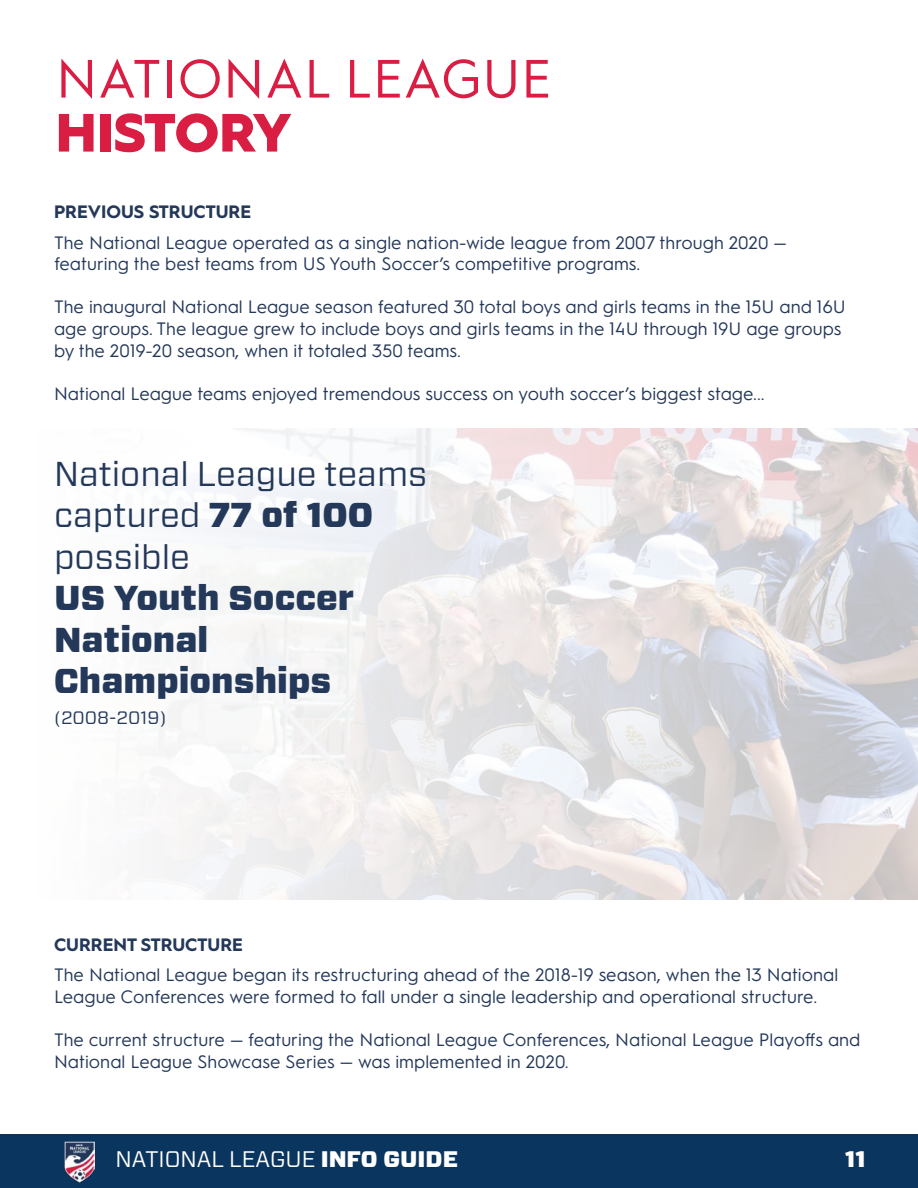
<style>
.page{position:relative;width:918px;height:1188px;background:#fff}
.page>*{position:absolute;margin:0;border:0;box-sizing:border-box;transform-origin:0 0}
.t1{font:54px "Hurme Geometric Sans 1";color:#d91d43}
.t2{font:900 54px "Hurme Geometric Sans 1";letter-spacing:-.005em;color:#d91d43}
.t3{font:34.5px/41.4px "Forza";color:#243859}
.t4{font:900 34.5px "Forza";color:#243859}
.t5{font:22.5px "Forza";color:#fff}
.t6{font:900 22.5px "Forza";color:#fff}
.t7{font:18px/21.6px "Hurme Geometric Sans 1";color:#243859}
.t8{font:700 18px "Hurme Geometric Sans 1";color:#243859}
.t9{font:18px "Forza";color:#243859}
.s1{font-weight:900}
</style>
<div class="page">
<div style="left:0;top:1134px;width:918px;height:54px;background:#0a355e"></div>
<img style="left:64px;top:1141px;width:30px;height:42px">
<img style="left:166px;top:428px;width:752px;height:471px">
<p class="t1" style="left:56px;top:41px;width:497px">NATIONAL LEAGUE</p>
<p class="t2" style="left:56px;top:95px;width:237px">HISTORY</p>
<p class="t8" style="left:54px;top:199px;width:199px">PREVIOUS STRUCTURE</p>
<p class="t7" style="left:54px;top:230px;width:734px">The National League operated as a single nation-wide league from 2007 through 2020 — featuring the best teams from US Youth Soccer’s competitive programs.</p>
<p class="t7" style="left:54px;top:295px;width:793px">The inaugural National League season featured 30 total boys and girls teams in the 15U and 16U age groups. The league grew to include boys and girls teams in the 14U through 19U age groups by the 2019-20 season, when it totaled 350 teams.</p>
<p class="t7" style="left:54px;top:381px;width:712px">National League teams enjoyed tremendous success on youth soccer’s biggest stage...</p>
<p class="t3" style="left:54px;top:453px;width:375px">National League teams captured <span class="s1">77 of 100</span></p>
<p class="t3" style="left:54px;top:536px;width:138px">possible</p>
<p class="t4" style="left:54px;top:575px;width:302px">US Youth Soccer</p>
<p class="t4" style="left:54px;top:616px;width:156px">National</p>
<p class="t4" style="left:54px;top:658px;width:279px">Championships</p>
<p class="t9" style="left:54px;top:705px;width:114px">(2008-2019)</p>
<p class="t8" style="left:54px;top:932px;width:190px">CURRENT STRUCTURE</p>
<p class="t7" style="left:54px;top:963px;width:786px">The National League began its restructuring ahead of the 2018-19 season, when the 13 National<br>League Conferences were formed to fall under a single leadership and operational structure.</p>
<p class="t7" style="left:54px;top:1028px;width:808px">The current structure — featuring the National League Conferences, National League Playoffs and<br>National League Showcase Series — was implemented in 2020.</p>
<p class="t5" style="left:116px;top:1144px;width:344px">NATIONAL LEAGUE <span class="s1">INFO GUIDE</span></p>
<p class="t6" style="left:845px;top:1144px;width:22px">11</p>
</div>
